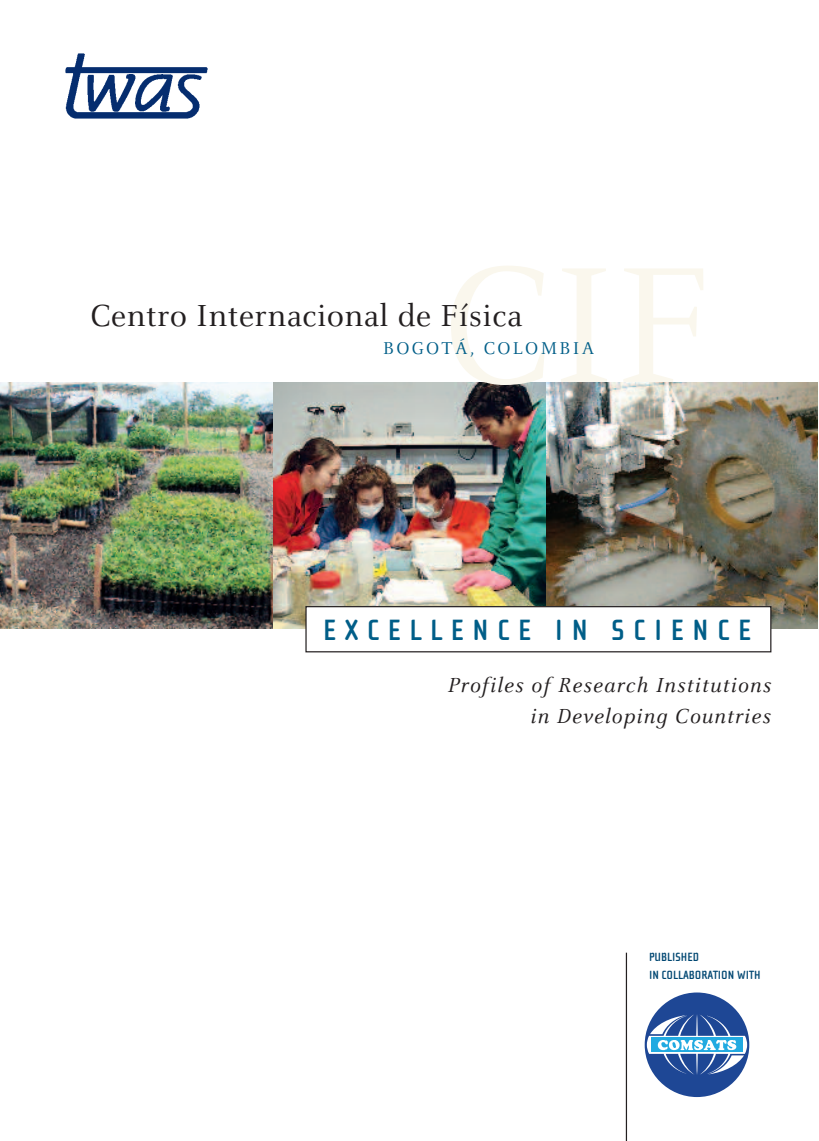
<style>
.page{position:relative;width:819px;height:1141px;background:#fff}
.page>*{position:absolute;margin:0;border:0;box-sizing:border-box;transform-origin:0 0}
.t1{font:33.6px "Celeste";letter-spacing:.015em;color:#231f20}
.t2{font:700 30.1px "Cholla Sans";letter-spacing:.285em;color:#005e88}
.t3{font:italic 22.4px/31.5px "Celeste";letter-spacing:.05em;color:#231f20;text-align:right}
.t4{font:18.9px "Celeste";letter-spacing:.125em;color:#005e88}
.t5{font:700 12.25px/17.8px "Cholla Sans";color:#004772}
</style>
<div class="page">
<img style="left:0;top:383px;width:546px;height:245px">
<img style="left:546px;top:383px;width:271px;height:245px">
<div style="left:306px;top:607px;width:464px;height:45px;background:#fff"></div>
<div style="left:305px;top:606px;width:466px;height:46px;border:1px solid #231f20"></div>
<img style="left:66px;top:53px;width:141px;height:65px">
<hr style="left:625px;top:953px;width:2px;height:188px;background:#231f20">
<svg style="left:644px;top:992px;width:105px;height:105px"></svg>
<h1 class="t1" style="left:90px;top:298px;width:433px">Centro Internacional de Física</h1>
<p class="t4" style="left:383px;top:338px;width:213px">BOGOTÁ, COLOMBIA</p>
<h2 class="t2" style="left:323px;top:613px;width:430px">EXCELLENCE IN SCIENCE</h2>
<p class="t3" style="left:448px;top:670px;width:324px">Profiles of Research Institutions in Developing Countries</p>
<p class="t5" style="left:649px;top:948px;width:113px">PUBLISHED<br>IN COLLABORATION WITH</p>
</div>
